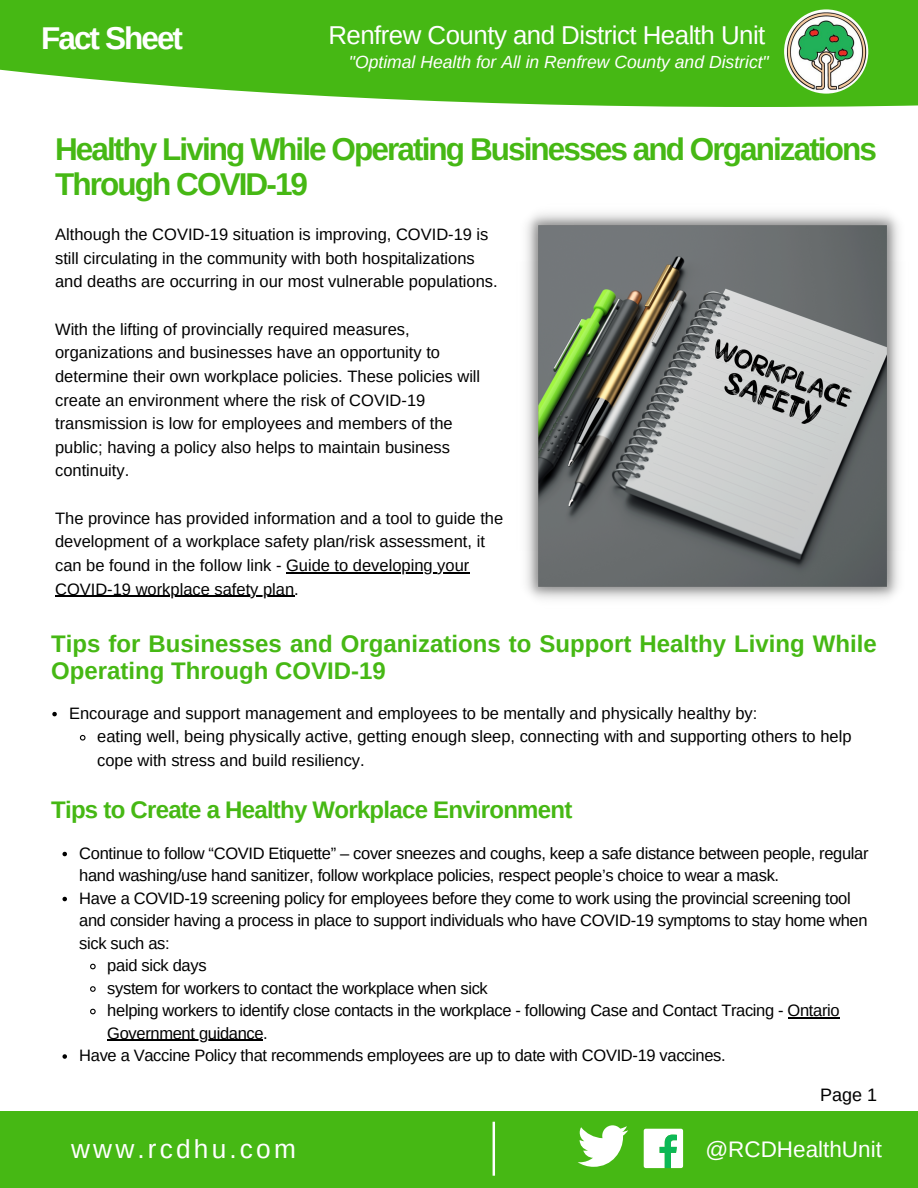
<style>
.page{position:relative;width:918px;height:1188px;background:#fff}
.page>*{position:absolute;margin:0;border:0;box-sizing:border-box;transform-origin:0 0}
.t1{font:700 31.5px/34.8px "Arimo";letter-spacing:-.06em;color:#46b814}
.t2{font:700 31.5px "Arimo";letter-spacing:-.06em;color:#fff}
.t3{font:26.25px "Arimo";letter-spacing:.12em;color:#fff}
.t4{font:25.8px "Arimo";letter-spacing:-.02em;color:#fff}
.t5{font:700 24px/27px "Arimo";color:#46b814}
.t6{font:700 24px "Arimo";letter-spacing:-.03em;color:#46b814}
.t7{font:22.5px "Arimo";color:#fff}
.t8{font:18px "Arimo";color:#000}
.t9{font:italic 17.55px "Arimo";color:#fff}
.t10{font:16.5px/23.7px "Arimo";color:#000}
.t11{font:16.5px/22.5px "Arimo";letter-spacing:-.02em;color:#000}
</style>
<div class="page">
<svg style="left:0;top:0;width:918px;height:107px;background:#57be2a"></svg>
<img style="left:784px;top:9px;width:84px;height:85px;border-radius:50%">
<div style="left:0;top:1111px;width:918px;height:77px;background:#46b814"></div>
<svg style="left:578px;top:1125px;width:50px;height:42px"></svg>
<svg style="left:644px;top:1129px;width:39px;height:39px;background:#cef0dc"></svg>
<svg style="left:493px;top:1122px;width:2px;height:54px"></svg>
<img style="left:526px;top:213px;width:373px;height:386px">
<hr style="left:286px;top:572px;width:183px;height:1px;background:#000">
<hr style="left:55px;top:596px;width:239px;height:1px;background:#000">
<svg style="left:52px;top:712px;width:5px;height:4px"></svg>
<svg style="left:79px;top:734px;width:7px;height:7px"></svg>
<svg style="left:62px;top:852px;width:5px;height:4px"></svg>
<svg style="left:62px;top:897px;width:5px;height:4px"></svg>
<svg style="left:90px;top:963px;width:6px;height:7px"></svg>
<svg style="left:90px;top:986px;width:6px;height:6px"></svg>
<svg style="left:90px;top:1008px;width:6px;height:7px"></svg>
<hr style="left:788px;top:1017px;width:51px;height:1px;background:#000">
<hr style="left:107px;top:1040px;width:156px;height:1px;background:#000">
<svg style="left:62px;top:1054px;width:5px;height:5px"></svg>
<p class="t2" style="left:41px;top:21px;width:144px">Fact Sheet</p>
<p class="t4" style="left:328px;top:21px;width:439px">Renfrew County and District Health Unit</p>
<p class="t9" style="left:349px;top:52px;width:421px">"Optimal Health for All in Renfrew County and District"</p>
<p class="t1" style="left:55px;top:132px;width:823px">Healthy Living While Operating Businesses and Organizations<br>Through COVID-19</p>
<p class="t10" style="left:55px;top:223px;width:444px">Although the COVID-19 situation is improving, COVID-19 is still circulating in the community with both hospitalizations and deaths are occurring in our most vulnerable populations.</p>
<p class="t10" style="left:55px;top:317px;width:427px">With the lifting of provincially required measures, organizations and businesses have an opportunity to determine their own workplace policies. These policies will create an environment where the risk of COVID-19 transmission is low for employees and members of the public; having a policy also helps to maintain business continuity.</p>
<p class="t10" style="left:55px;top:506px;width:450px">The province has provided information and a tool to guide the development of a workplace safety plan/risk assessment, it can be found in the follow link - Guide to developing your COVID-19 workplace safety plan.</p>
<p class="t5" style="left:51px;top:631px;width:827px">Tips for Businesses and Organizations to Support Healthy Living While<br>Operating Through COVID-19</p>
<p class="t10" style="left:69px;top:701px;width:690px">Encourage and support management and employees to be mentally and physically healthy by:</p>
<p class="t10" style="left:97px;top:725px;width:756px">eating well, being physically active, getting enough sleep, connecting with and supporting others to help cope with stress and build resiliency.</p>
<p class="t6" style="left:51px;top:796px;width:523px">Tips to Create a Healthy Workplace Environment</p>
<p class="t11" style="left:79px;top:842px;width:791px">Continue to follow “COVID Etiquette” – cover sneezes and coughs, keep a safe distance between people, regular hand washing/use hand sanitizer, follow workplace policies, respect people’s choice to wear a mask.</p>
<p class="t11" style="left:79px;top:887px;width:790px">Have a COVID-19 screening policy for employees before they come to work using the provincial screening tool and consider having a process in place to support individuals who have COVID-19 symptoms to stay home when sick such as:</p>
<p class="t11" style="left:107px;top:954px;width:101px">paid sick days</p>
<p class="t11" style="left:107px;top:977px;width:382px">system for workers to contact the workplace when sick</p>
<p class="t11" style="left:107px;top:999px;width:734px">helping workers to identify close contacts in the workplace - following Case and Contact Tracing - Ontario<br>Government guidance.</p>
<p class="t11" style="left:79px;top:1044px;width:648px">Have a Vaccine Policy that recommends employees are up to date with COVID-19 vaccines.</p>
<p class="t8" style="left:820px;top:1085px;width:59px">Page 1</p>
<p class="t3" style="left:71px;top:1134px;width:226px">www.rcdhu.com</p>
<p class="t7" style="left:705px;top:1136px;width:178px">@RCDHealthUnit</p>
</div>
